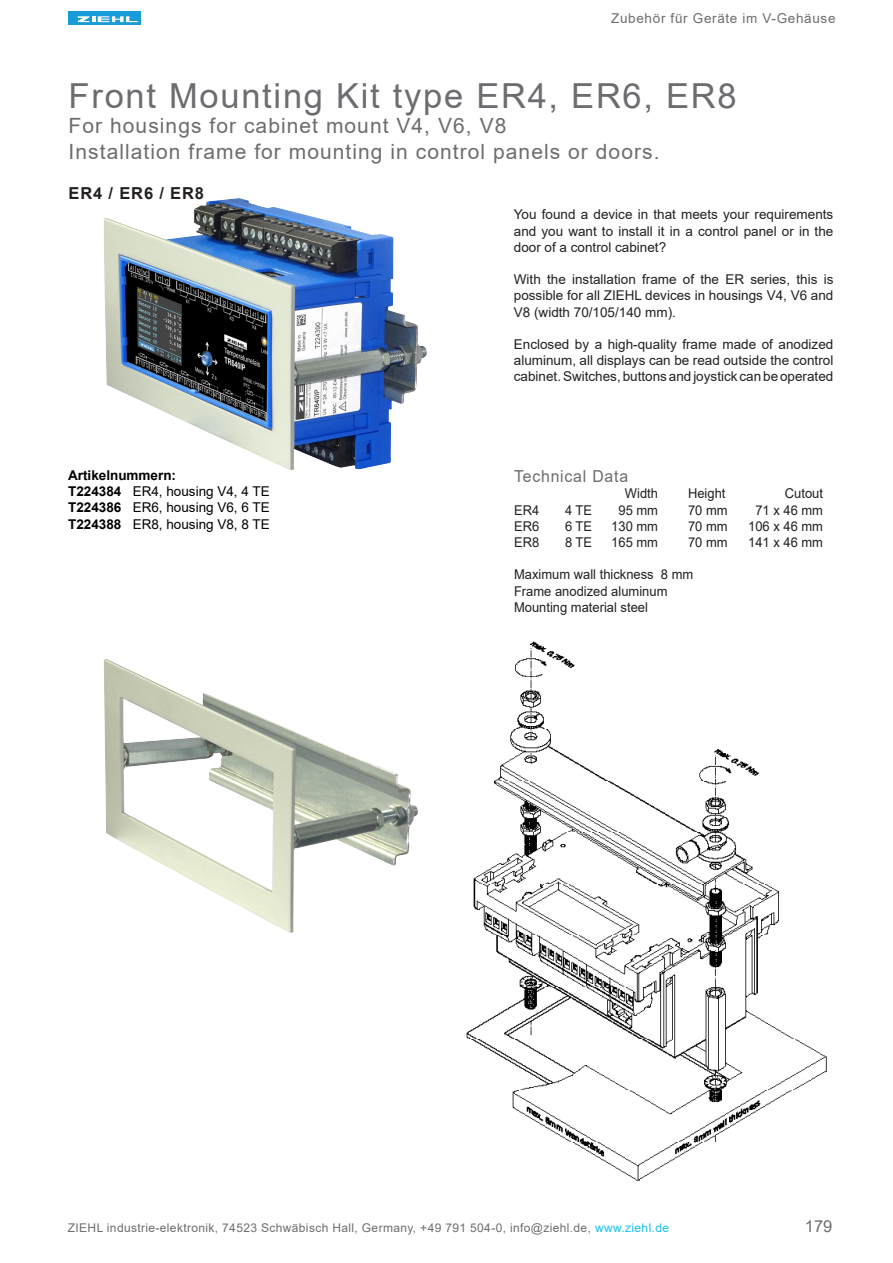
<style>
.page{position:relative;width:893px;height:1263px;background:#fff}
.page>*{position:absolute;margin:0;border:0;box-sizing:border-box;transform-origin:0 0}
.t1{font:34.5px "Arial";letter-spacing:.05em;color:#6c6d70}
.t2{font:21px "Arial";letter-spacing:.05em;color:#6c6d70}
.t3{font:16.5px "Arial";letter-spacing:.05em;color:#6c6d70;scale:.96 1}
.t4{font:700 16.5px "Arial";letter-spacing:.05em;color:#231f20}
.t5{font:16.5px "Arial";letter-spacing:.05em;color:#6c6d70}
.t6{font:13.5px/16.2px "Arial";color:#231f20;text-align:justify}
.t7{font:13.5px "Arial";color:#231f20;scale:.96 1}
.t8{font:13.5px "Arial";color:#000}
.t9{font:13.5px "Arial";letter-spacing:.05em;color:#6c6d70}
.t10{font:700 13.5px "Arial";color:#000}
.t11{font:12px "Arial";letter-spacing:.03em;color:#6c6d70}
.s1{font-weight:700}
.s2{color:#15c0f2}
</style>
<div class="page">
<div style="left:68px;top:11px;width:72px;height:14px;background:#199bd8"></div>
<svg style="left:78px;top:16px;width:60px;height:6px"></svg>
<img style="left:104px;top:198px;width:323px;height:272px">
<img style="left:466px;top:641px;width:361px;height:539px">
<img style="left:104px;top:659px;width:314px;height:274px">
<p class="t9" style="left:611px;top:9px;width:226px">Zubehör für Geräte im V-Gehäuse</p>
<p class="t1" style="left:69px;top:72px;width:670px">Front Mounting Kit type ER4, ER6, ER8</p>
<p class="t2" style="left:69px;top:112px;width:439px">For housings for cabinet mount V4, V6, V8</p>
<p class="t2" style="left:69px;top:137px;width:592px">Installation frame for mounting in control panels or doors.</p>
<p class="t4" style="left:69px;top:181px;width:137px">ER4 / ER6 / ER8</p>
<p class="t10" style="left:68px;top:466px;width:110px">Artikelnummern:</p>
<p class="t8" style="left:68px;top:482px;width:203px"><span class="s1">T224384</span> ER4, housing V4, 4 TE</p>
<p class="t8" style="left:68px;top:498px;width:203px"><span class="s1">T224386</span> ER6, housing V6, 6 TE</p>
<p class="t8" style="left:68px;top:515px;width:203px"><span class="s1">T224388</span> ER8, housing V8, 8 TE</p>
<p class="t6" style="left:514px;top:206px;width:321px">You found a device in that meets your requirements and you want to install it in a control panel or in the door of a control cabinet?</p>
<p class="t6" style="left:514px;top:271px;width:321px">With the installation frame of the ER series, this is possible for all ZIEHL devices in housings V4, V6 and V8 (width 70/105/140 mm).</p>
<p class="t6" style="left:514px;top:336px;width:321px">Enclosed by a high-quality frame made of anodized aluminum, all displays can be read outside the control cabinet. Switches, buttons and joystick can be operated</p>
<p class="t3" style="left:514px;top:465px;width:120px">Technical Data</p>
<p class="t7" style="left:625px;top:484px;width:36px">Width</p>
<p class="t7" style="left:688px;top:484px;width:41px">Height</p>
<p class="t7" style="left:785px;top:484px;width:41px">Cutout</p>
<p class="t7" style="left:514px;top:501px;width:28px">ER4</p>
<p class="t7" style="left:565px;top:501px;width:30px">4 TE</p>
<p class="t7" style="left:618px;top:501px;width:43px">95 mm</p>
<p class="t7" style="left:688px;top:501px;width:43px">70 mm</p>
<p class="t7" style="left:755px;top:501px;width:72px">71 x 46 mm</p>
<p class="t7" style="left:514px;top:517px;width:28px">ER6</p>
<p class="t7" style="left:565px;top:517px;width:30px">6 TE</p>
<p class="t7" style="left:611px;top:517px;width:50px">130 mm</p>
<p class="t7" style="left:688px;top:517px;width:43px">70 mm</p>
<p class="t7" style="left:748px;top:517px;width:80px">106 x 46 mm</p>
<p class="t7" style="left:514px;top:533px;width:28px">ER8</p>
<p class="t7" style="left:565px;top:533px;width:30px">8 TE</p>
<p class="t7" style="left:611px;top:533px;width:50px">165 mm</p>
<p class="t7" style="left:688px;top:533px;width:43px">70 mm</p>
<p class="t7" style="left:748px;top:533px;width:80px">141 x 46 mm</p>
<p class="t7" style="left:514px;top:565px;width:188px">Maximum wall thickness 8 mm</p>
<p class="t7" style="left:514px;top:582px;width:161px">Frame anodized aluminum</p>
<p class="t7" style="left:514px;top:598px;width:141px">Mounting material steel</p>
<p class="t11" style="left:68px;top:1219px;width:603px">ZIEHL industrie-elektronik, 74523 Schwäbisch Hall, Germany, +49 791 504-0, info@ziehl.de, <span class="s2">www.ziehl.de</span></p>
<p class="t5" style="left:805px;top:1215px;width:29px">179</p>
</div>
